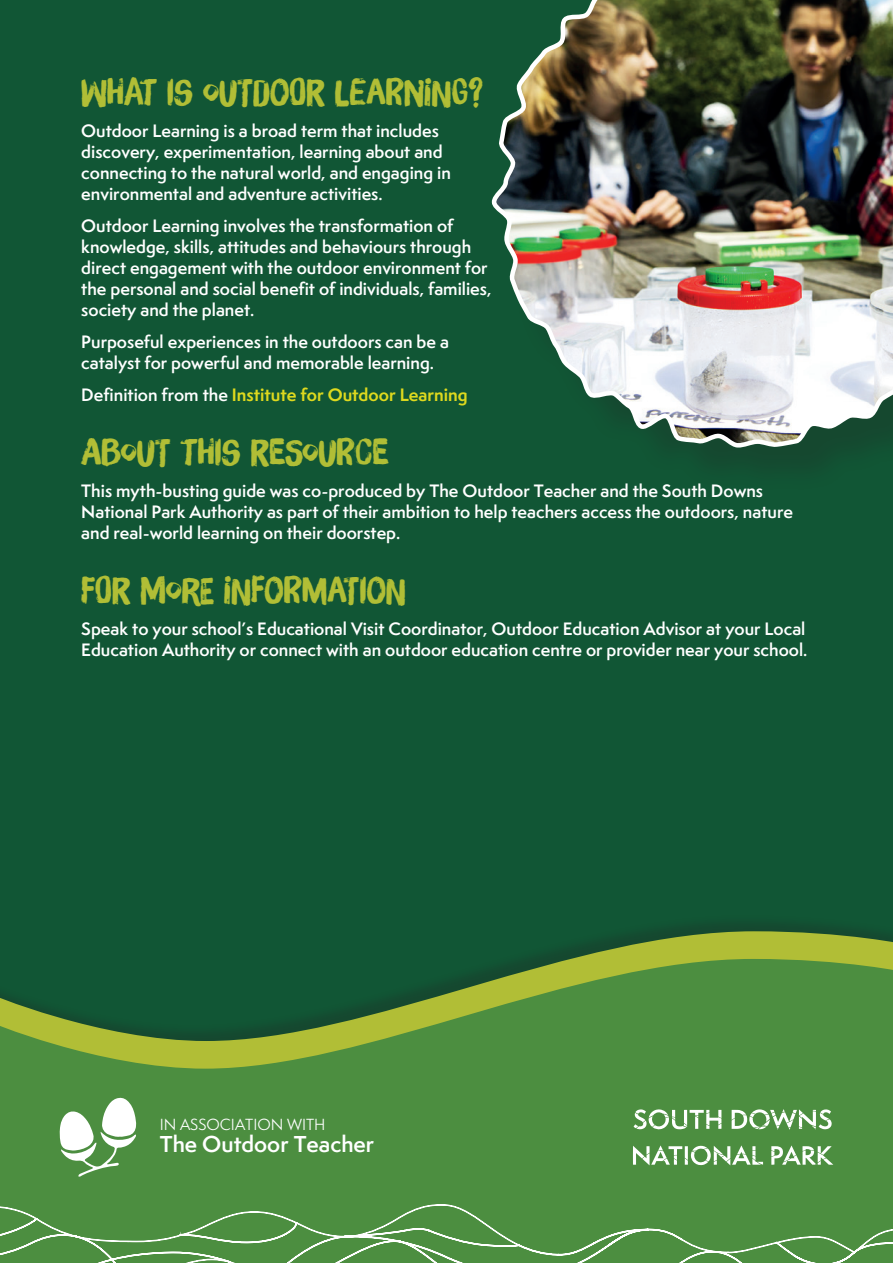
<style>
.page{position:relative;width:893px;height:1263px;background:#115635}
.page>*{position:absolute;margin:0;border:0;box-sizing:border-box;transform-origin:0 0}
.t1{font:36px "Brush Up";color:#b1be36}
.t2{font:600 21.15px "Semplicita Pro";color:#fff}
.t3{font:600 16.5px/21px "Semplicita Pro";color:#fff}
.t4{font:700 16.5px "Semplicita Pro";color:#ded91e}
.t5{font:14.85px "Semplicita Pro";color:#fff}
.s1{font-weight:600;color:#fff}
</style>
<div class="page">
<svg style="left:535px;top:931px;width:358px;height:28px;fill:#b1be36"></svg>
<svg style="left:0;top:959px;width:893px;height:146px;fill:#4c8e40"></svg>
<svg style="left:59px;top:1097px;width:77px;height:8px"></svg>
<svg style="left:0;top:1105px;width:893px;height:158px"></svg>
<img style="left:494px;top:0;width:399px;height:450px">
<h1 class="t1" style="left:81px;top:71px;width:403px">WHAT IS OUTDOOR LEARNING?</h1>
<p class="t3" style="left:81px;top:120px;width:371px">Outdoor Learning is a broad term that includes discovery, experimentation, learning about and connecting to the natural world, and engaging in environmental and adventure activities.</p>
<p class="t3" style="left:81px;top:215px;width:412px">Outdoor Learning involves the transformation of knowledge, skills, attitudes and behaviours through direct engagement with the outdoor environment for the personal and social benefit of individuals, families, society and the planet.</p>
<p class="t3" style="left:81px;top:331px;width:369px">Purposeful experiences in the outdoors can be a catalyst for powerful and memorable learning.</p>
<p class="t4" style="left:81px;top:383px;width:388px"><span class="s1">Definition from the</span> Institute for Outdoor Learning</p>
<h1 class="t1" style="left:81px;top:431px;width:309px">ABOUT THIS RESOURCE</h1>
<p class="t3" style="left:81px;top:480px;width:713px">This myth-busting guide was co-produced by The Outdoor Teacher and the South Downs<br>National Park Authority as part of their ambition to help teachers access the outdoors, nature and real-world learning on their doorstep.</p>
<h1 class="t1" style="left:81px;top:569px;width:326px">FOR MORE INFORMATION</h1>
<p class="t3" style="left:81px;top:618px;width:728px">Speak to your school’s Educational Visit Coordinator, Outdoor Education Advisor at your Local<br>Education Authority or connect with an outdoor education centre or provider near your school.</p>
<p class="t5" style="left:160px;top:1114px;width:167px">IN ASSOCIATION WITH</p>
<p class="t2" style="left:160px;top:1128px;width:216px">The Outdoor Teacher</p>
</div>
